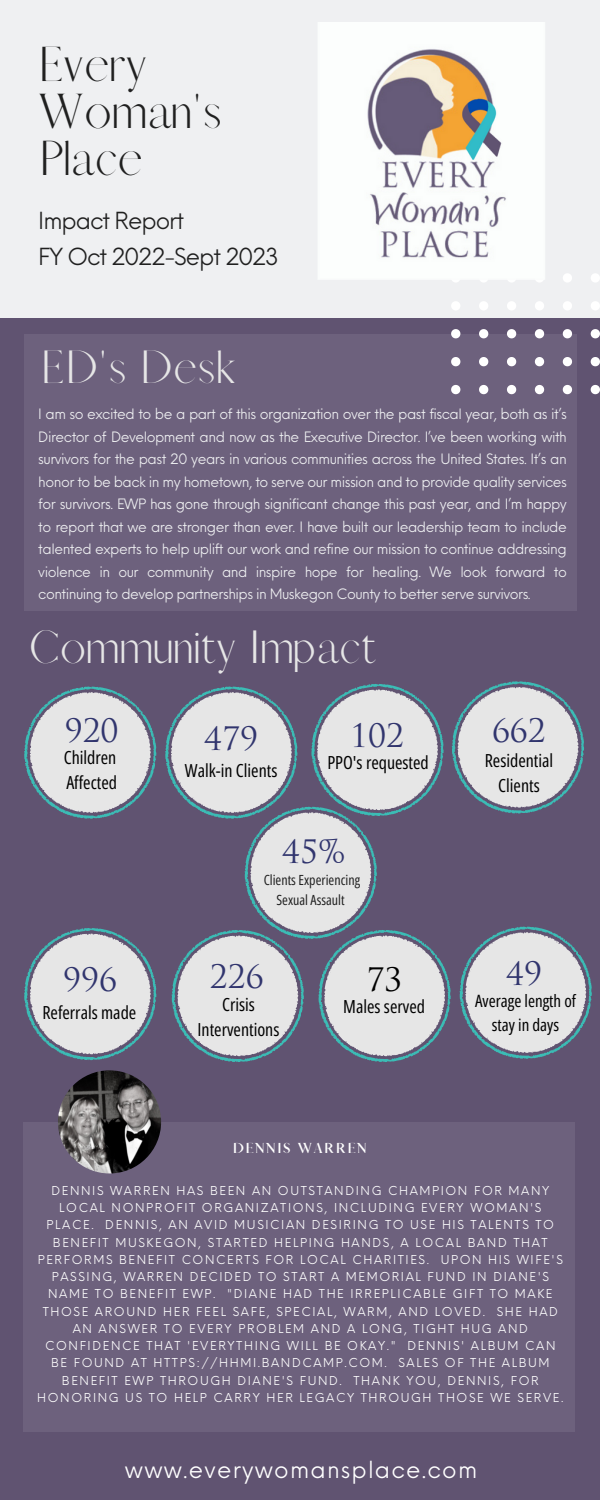
<style>
.page{position:relative;width:600px;height:1500px;background:#605371}
.page>*{position:absolute;margin:0;border:0;box-sizing:border-box;transform-origin:0 0}
.t1{font:44.2px/46.9px "Afrah";letter-spacing:.015em;color:#202020}
.t2{font:42px "Afrah";letter-spacing:.015em;color:#e6e6e6}
.t3{font:31.5px "Trajan Pro";color:#31356e}
.t4{font:31.5px "Trajan Pro";color:#000}
.t5{font:23px/35.2px "Neue Einstellung";letter-spacing:-.045em;color:#202020}
.t6{font:23px "Neue Einstellung";letter-spacing:.05em;color:#fff}
.t7{font:18px/24.8px "Open Sans Condensed";color:#000;text-align:center}
.t8{font:17px/23.2px "Open Sans Condensed";color:#000;text-align:center}
.t9{font:14px/22.5px "Neue Einstellung";letter-spacing:-.035em;color:#eff0f2;text-align:justify}
.t10{font:14px/19.5px "Open Sans Condensed";color:#202020;text-align:center}
.t11{font:700 13px "Afrah";letter-spacing:.135em;color:#fff}
.t12{font:12px/17.2px "Neue Einstellung";letter-spacing:.135em;color:#fff;text-align:center}
</style>
<div class="page">
<div style="left:0;top:0;width:599px;height:318px;background:#eff0f2"></div>
<div style="left:25px;top:334px;width:551px;height:276px;background:#6d617d"></div>
<svg style="left:567px;top:273px;width:5px;height:9px"></svg>
<svg style="left:591px;top:273px;width:9px;height:10px"></svg>
<svg style="left:451px;top:301px;width:9px;height:9px"></svg>
<svg style="left:479px;top:301px;width:9px;height:9px"></svg>
<svg style="left:507px;top:301px;width:9px;height:9px"></svg>
<svg style="left:535px;top:301px;width:9px;height:9px"></svg>
<svg style="left:563px;top:301px;width:9px;height:9px"></svg>
<svg style="left:591px;top:301px;width:9px;height:9px"></svg>
<svg style="left:451px;top:329px;width:9px;height:9px"></svg>
<svg style="left:479px;top:329px;width:9px;height:9px"></svg>
<svg style="left:507px;top:329px;width:9px;height:9px"></svg>
<svg style="left:535px;top:329px;width:9px;height:9px"></svg>
<svg style="left:563px;top:329px;width:9px;height:9px"></svg>
<svg style="left:591px;top:329px;width:9px;height:9px"></svg>
<svg style="left:451px;top:357px;width:9px;height:9px"></svg>
<svg style="left:479px;top:357px;width:9px;height:9px"></svg>
<svg style="left:507px;top:357px;width:9px;height:9px"></svg>
<svg style="left:535px;top:357px;width:9px;height:9px"></svg>
<svg style="left:563px;top:357px;width:9px;height:9px"></svg>
<svg style="left:591px;top:357px;width:9px;height:9px"></svg>
<svg style="left:451px;top:385px;width:9px;height:9px"></svg>
<svg style="left:479px;top:385px;width:9px;height:9px"></svg>
<svg style="left:507px;top:385px;width:9px;height:9px"></svg>
<svg style="left:535px;top:385px;width:9px;height:9px"></svg>
<svg style="left:563px;top:385px;width:9px;height:9px"></svg>
<svg style="left:591px;top:385px;width:9px;height:9px"></svg>
<div style="left:23px;top:1122px;width:552px;height:310px;background:#6d617d"></div>
<img style="left:58px;top:1070px;width:103px;height:103px;border-radius:50%">
<img style="left:318px;top:22px;width:249px;height:260px">
<svg style="left:24px;top:686px;width:133px;height:133px"></svg>
<svg style="left:24px;top:928px;width:133px;height:132px"></svg>
<svg style="left:165px;top:681px;width:427px;height:381px"></svg>
<p class="t1" style="left:38px;top:42px;width:185px">Every<br>Woman's<br>Place</p>
<h1 class="t5" style="left:38px;top:201px;width:242px">Impact Report<br>FY Oct 2022-Sept 2023</h1>
<h3 class="t2" style="left:41px;top:341px;width:195px">ED's Desk</h3>
<p class="t9" style="left:38px;top:402px;width:530px">I am so excited to be a part of this organization over the past fiscal year, both as it’s Director of Development and now as the Executive Director. I’ve been working with survivors for the past 20 years in various communities across the United States. It’s an honor to be back in my hometown, to serve our mission and to provide quality services for survivors. EWP has gone through significant change this past year, and I’m happy to report that we are stronger than ever. I have built our leadership team to include talented experts to help uplift our work and refine our mission to continue addressing violence in our community and inspire hope for healing. We look forward to continuing to develop partnerships in Muskegon County to better serve survivors.</p>
<p class="t2" style="left:29px;top:621px;width:349px">Community Impact</p>
<p class="t3" style="left:65px;top:718px;width:55px">920</p>
<p class="t7" style="left:64px;top:745px;width:55px;text-align:left">Children<br>Affected</p>
<h2 class="t3" style="left:204px;top:726px;width:55px">479</h2>
<h4 class="t7" style="left:185px;top:757px;width:94px">Walk-in Clients</h4>
<h2 class="t3" style="left:350px;top:724px;width:55px">102</h2>
<p class="t7" style="left:327px;top:749px;width:103px">PPO's requested</p>
<h4 class="t3" style="left:282px;top:839px;width:65px">45%</h4>
<h2 class="t10" style="left:264px;top:870px;width:98px">Clients Experiencing<br>Sexual Assault</h2>
<p class="t3" style="left:63px;top:967px;width:55px">996</p>
<h4 class="t3" style="left:210px;top:964px;width:55px">226</h4>
<h2 class="t4" style="left:366px;top:967px;width:37px">73</h2>
<h4 class="t7" style="left:42px;top:1000px;width:95px">Referrals made</h4>
<h2 class="t7" style="left:198px;top:992px;width:83px">Crisis<br>Interventions</h2>
<p class="t7" style="left:343px;top:994px;width:83px">Males served</p>
<h4 class="t3" style="left:492px;top:719px;width:55px">662</h4>
<h2 class="t7" style="left:485px;top:748px;width:70px">Residential<br>Clients</h2>
<h6 class="t3" style="left:506px;top:961px;width:37px">49</h6>
<p class="t8" style="left:475px;top:989px;width:103px">Average length of stay in days</p>
<h1 class="t11" style="left:233px;top:1140px;width:135px">DENNIS WARREN</h1>
<p class="t12" style="left:37px;top:1181px;width:528px">DENNIS WARREN HAS BEEN AN OUTSTANDING CHAMPION FOR MANY LOCAL NONPROFIT ORGANIZATIONS, INCLUDING EVERY WOMAN'S PLACE. DENNIS, AN AVID MUSICIAN DESIRING TO USE HIS TALENTS TO BENEFIT MUSKEGON, STARTED HELPING HANDS, A LOCAL BAND THAT PERFORMS BENEFIT CONCERTS FOR LOCAL CHARITIES. UPON HIS WIFE'S PASSING, WARREN DECIDED TO START A MEMORIAL FUND IN DIANE'S NAME TO BENEFIT EWP. "DIANE HAD THE IRREPLICABLE GIFT TO MAKE THOSE AROUND HER FEEL SAFE, SPECIAL, WARM, AND LOVED. SHE HAD AN ANSWER TO EVERY PROBLEM AND A LONG, TIGHT HUG AND CONFIDENCE THAT 'EVERYTHING WILL BE OKAY." DENNIS' ALBUM CAN BE FOUND AT HTTPS://HHMI.BANDCAMP.COM. SALES OF THE ALBUM BENEFIT EWP THROUGH DIANE'S FUND. THANK YOU, DENNIS, FOR HONORING US TO HELP CARRY HER LEGACY THROUGH THOSE WE SERVE.</p>
<h6 class="t6" style="left:125px;top:1449px;width:354px">www.everywomansplace.com</h6>
</div>
